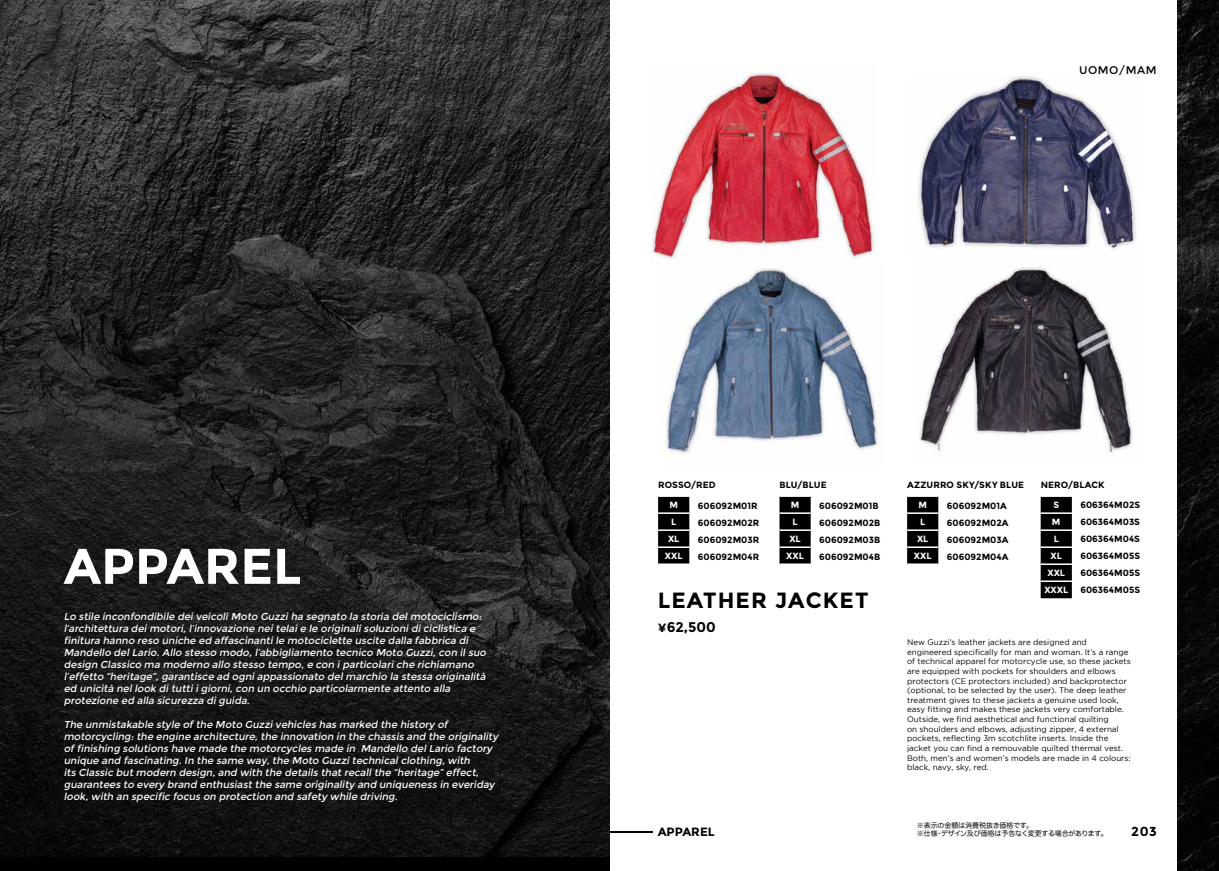
<style>
.page{position:relative;width:1219px;height:871px;background:#fff}
.page>*{position:absolute;margin:0;border:0;box-sizing:border-box;transform-origin:0 0}
.t1{font:700 50px "Montserrat";color:#fff}
.t2{font:700 22px "Montserrat";letter-spacing:.05em;color:#000}
.t3{font:700 14px "Montserrat";color:#000}
.t4{font:700 13px "Montserrat";color:#000}
.t5{font:700 12px "Montserrat";color:#000}
.t6{font:11px "Montserrat";letter-spacing:.05em;color:#000}
.t7{font:italic 10px/12px "Montserrat";letter-spacing:-.005em;color:#fff}
.t8{font:700 9px "Montserrat";color:#000}
.t9{font:700 9px "Montserrat";color:#fff}
.t10{font:8px/9.6px "Gotham";color:#000}
.t11{font:7px/8.4px "Hira Maru Pro W4";letter-spacing:-.02em;color:#000}
.s1{font-size:12px}
</style>
<div class="page">
<img style="left:1178px;top:0;width:41px;height:870px">
<hr style="left:609px;top:831px;width:44px;height:1px;background:#000">
<img style="left:650px;top:73px;width:226px;height:187px">
<img style="left:919px;top:267px;width:214px;height:187px">
<img style="left:918px;top:76px;width:219px;height:174px">
<img style="left:666px;top:267px;width:213px;height:187px">
<img style="left:0;top:0;width:609px;height:856px">
<svg style="left:1041px;top:496px;width:31px;height:102px;background:#0f0f0f"></svg>
<hr style="left:1041px;top:512px;width:31px;height:1px;background:#fff">
<hr style="left:1041px;top:529px;width:31px;height:1px;background:#fff">
<hr style="left:1041px;top:546px;width:31px;height:1px;background:#fff">
<hr style="left:1041px;top:563px;width:31px;height:1px;background:#fff">
<hr style="left:1041px;top:580px;width:31px;height:1px;background:#fff">
<svg style="left:658px;top:496px;width:31px;height:67px;background:#0f0f0f"></svg>
<hr style="left:658px;top:512px;width:31px;height:1px;background:#fff">
<hr style="left:658px;top:529px;width:31px;height:1px;background:#fff">
<hr style="left:658px;top:546px;width:31px;height:1px;background:#fff">
<svg style="left:779px;top:496px;width:32px;height:67px;background:#141414"></svg>
<hr style="left:779px;top:512px;width:32px;height:1px;background:#fff">
<hr style="left:779px;top:529px;width:32px;height:1px;background:#fff">
<hr style="left:779px;top:546px;width:32px;height:1px;background:#fff">
<svg style="left:907px;top:496px;width:31px;height:67px;background:#0f0f0f"></svg>
<hr style="left:907px;top:512px;width:31px;height:1px;background:#fff">
<hr style="left:907px;top:529px;width:31px;height:1px;background:#fff">
<hr style="left:907px;top:546px;width:31px;height:1px;background:#fff">
<p class="t6" style="left:1079px;top:64px;width:79px">UOMO/MAM</p>
<h1 class="t1" style="left:64px;top:536px;width:239px">APPAREL</h1>
<p class="t7" style="left:64px;top:610px;width:426px">Lo stile inconfondibile dei veicoli Moto Guzzi ha segnato la storia del motociclismo: l’architettura dei motori, l’innovazione nei telai e le originali soluzioni di ciclistica e finitura hanno reso uniche ed affascinanti le motociclette uscite dalla fabbrica di Mandello del Lario. Allo stesso modo, l’abbigliamento tecnico Moto Guzzi, con il suo design Classico ma moderno allo stesso tempo, e con i particolari che richiamano l’effetto “heritage”, garantisce ad ogni appassionato del marchio la stessa originalità ed unicità nel look di tutti i giorni, con un occhio particolarmente attento alla protezione ed alla sicurezza di guida.</p>
<p class="t7" style="left:64px;top:718px;width:438px">The unmistakable style of the Moto Guzzi vehicles has marked the history of motorcycling: the engine architecture, the innovation in the chassis and the originality of finishing solutions have made the motorcycles made in Mandello del Lario factory unique and fascinating. In the same way, the Moto Guzzi technical clothing, with<br>its Classic but modern design, and with the details that recall the “heritage” effect, guarantees to every brand enthusiast the same originality and uniqueness in everiday look, with an specific focus on protection and safety while driving.</p>
<p class="t8" style="left:658px;top:479px;width:59px">ROSSO/RED</p>
<p class="t8" style="left:779px;top:479px;width:49px">BLU/BLUE</p>
<p class="t8" style="left:907px;top:479px;width:118px">AZZURRO SKY/SKY BLUE</p>
<p class="t8" style="left:1041px;top:479px;width:65px">NERO/BLACK</p>
<p class="t9" style="left:1053px;top:499px;width:7px">S</p>
<p class="t8" style="left:1080px;top:499px;width:61px">606364M02S</p>
<p class="t9" style="left:1052px;top:516px;width:10px">M</p>
<p class="t8" style="left:1080px;top:516px;width:61px">606364M03S</p>
<p class="t9" style="left:1054px;top:533px;width:7px">L</p>
<p class="t8" style="left:1080px;top:533px;width:61px">606364M04S</p>
<p class="t9" style="left:1051px;top:550px;width:13px">XL</p>
<p class="t8" style="left:1080px;top:550px;width:61px">606364M05S</p>
<p class="t9" style="left:1047px;top:567px;width:19px">XXL</p>
<p class="t8" style="left:1080px;top:567px;width:61px">606364M05S</p>
<p class="t9" style="left:1044px;top:584px;width:25px">XXXL</p>
<p class="t8" style="left:1080px;top:584px;width:61px">606364M05S</p>
<p class="t9" style="left:669px;top:499px;width:10px">M</p>
<p class="t8" style="left:698px;top:500px;width:61px">606092M01R</p>
<p class="t9" style="left:671px;top:516px;width:7px">L</p>
<p class="t8" style="left:698px;top:517px;width:63px">606092M02R</p>
<p class="t9" style="left:668px;top:533px;width:13px">XL</p>
<p class="t8" style="left:698px;top:534px;width:63px">606092M03R</p>
<p class="t9" style="left:665px;top:550px;width:19px">XXL</p>
<p class="t8" style="left:698px;top:551px;width:63px">606092M04R</p>
<p class="t9" style="left:791px;top:499px;width:10px">M</p>
<p class="t8" style="left:819px;top:500px;width:61px">606092M01B</p>
<p class="t9" style="left:792px;top:516px;width:7px">L</p>
<p class="t8" style="left:819px;top:517px;width:63px">606092M02B</p>
<p class="t9" style="left:789px;top:533px;width:13px">XL</p>
<p class="t8" style="left:819px;top:534px;width:63px">606092M03B</p>
<p class="t9" style="left:786px;top:550px;width:19px">XXL</p>
<p class="t8" style="left:819px;top:551px;width:63px">606092M04B</p>
<p class="t9" style="left:918px;top:499px;width:10px">M</p>
<p class="t8" style="left:947px;top:500px;width:61px">606092M01A</p>
<p class="t9" style="left:920px;top:516px;width:7px">L</p>
<p class="t8" style="left:947px;top:517px;width:63px">606092M02A</p>
<p class="t9" style="left:917px;top:533px;width:13px">XL</p>
<p class="t8" style="left:947px;top:534px;width:63px">606092M03A</p>
<p class="t9" style="left:914px;top:550px;width:19px">XXL</p>
<p class="t8" style="left:947px;top:551px;width:63px">606092M04A</p>
<h2 class="t2" style="left:658px;top:587px;width:212px">LEATHER JACKET</h2>
<h3 class="t3" style="left:658px;top:618px;width:60px"><span class="s1">¥</span>62,500</h3>
<p class="t10" style="left:907px;top:637px;width:225px">New Guzzi’s leather jackets are designed and engineered specifically for man and woman. It’s a range of technical apparel for motorcycle use, so these jackets are equipped with pockets for shoulders and elbows protectors (CE protectors included) and backprotector (optional, to be selected by the user). The deep leather treatment gives to these jackets a genuine used look, easy fitting and makes these jackets very comfortable.<br>Outside, we find aesthetical and functional quilting<br>on shoulders and elbows, adjusting zipper, 4 external pockets, reflecting 3m scotchlite inserts. Inside the jacket you can find a remouvable quilted thermal vest.<br>Both, men’s and women’s models are made in 4 colours: black, navy, sky, red.</p>
<p class="t11" style="left:917px;top:820px;width:192px">※表示の金額は消費税抜き価格です。<br>※仕様・デザイン及び価格は予告なく変更する場合があります。</p>
<p class="t5" style="left:658px;top:823px;width:59px">APPAREL</p>
<h3 class="t4" style="left:1131px;top:822px;width:27px">203</h3>
</div>
